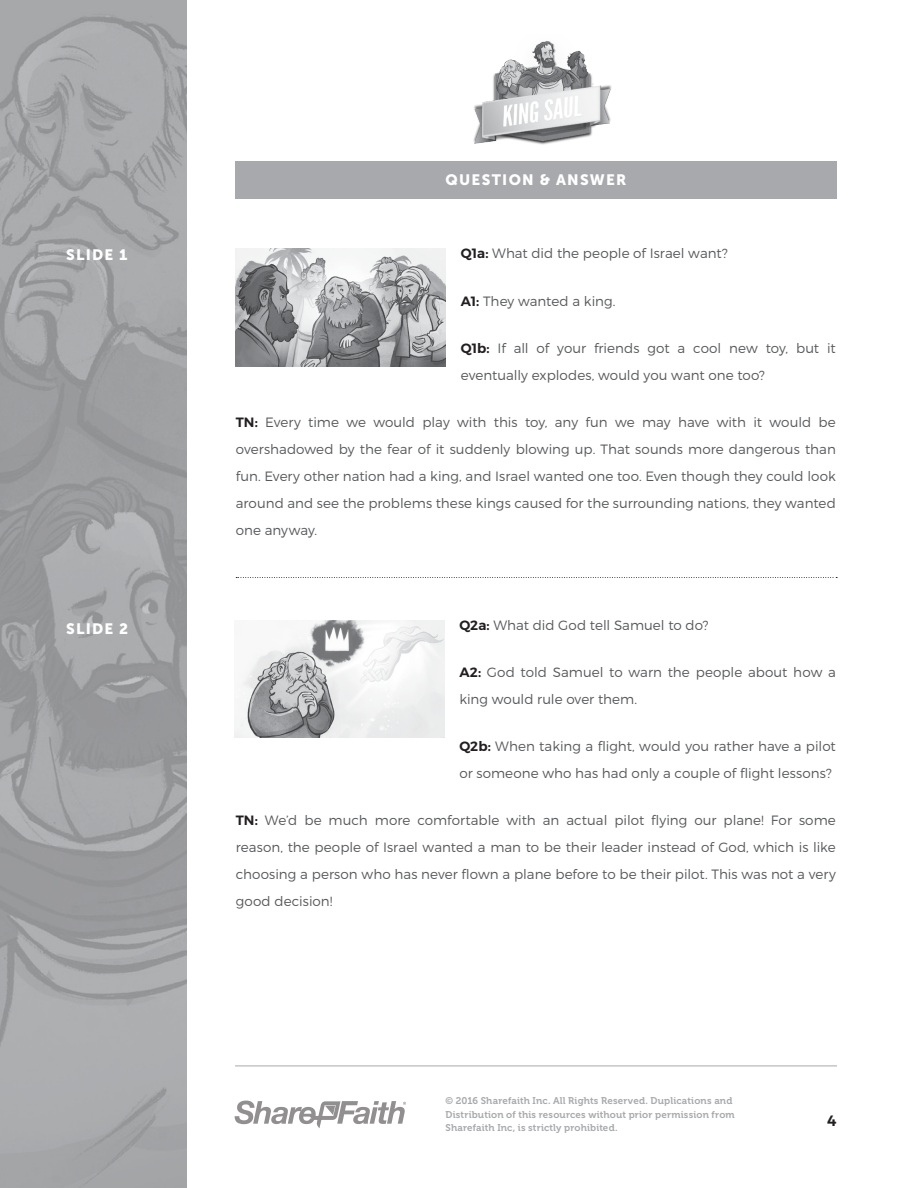
<style>
.page{position:relative;width:918px;height:1188px;background:#fff}
.page>*{position:absolute;margin:0;border:0;box-sizing:border-box;transform-origin:0 0}
.Heading{font:15px "Museo Sans 900";letter-spacing:.085em;color:#fff}
.t1{font:600 15px "Montserrat";color:#231f20}
.Bold-First-Paragraph{font:300 13.5px/27px "Montserrat";color:#58595b}
.t2{font:9.75px/13.5px "Museo 700";letter-spacing:.015em;color:#a7a9ac}
.s1{font-weight:600;color:#231f20}
</style>
<div class="page">
<img style="left:0;top:0;width:187px;height:1188px">
<hr style="left:235px;top:1066px;width:602px;height:1px;background:#a7a9ac">
<svg style="left:235px;top:1101px;width:171px;height:27px"></svg>
<img style="left:473px;top:41px;width:139px;height:104px">
<svg style="left:236px;top:577px;width:601px;height:1px"></svg>
<div style="left:236px;top:161px;width:600px;height:37px;background:#a7a9ac"></div>
<img style="left:235px;top:249px;width:210px;height:117px">
<img style="left:234px;top:621px;width:210px;height:117px">
<p class="Heading" style="left:66px;top:246px;width:63px">SLIDE 1</p>
<p class="Heading" style="left:66px;top:620px;width:64px">SLIDE 2</p>
<p class="Heading" style="left:445px;top:171px;width:182px">QUESTION &amp; ANSWER</p>
<p class="Bold-First-Paragraph" style="left:461px;top:240px;width:269px"><span class="s1">Q1a:</span> What did the people of Israel want?</p>
<p class="Bold-First-Paragraph" style="left:461px;top:287px;width:156px"><span class="s1">A1:</span> They wanted a king.</p>
<p class="Bold-First-Paragraph" style="left:461px;top:334px;width:376px"><span class="s1">Q1b:</span> If all of your friends got a cool new toy, but it eventually explodes, would you want one too?</p>
<p class="Bold-First-Paragraph" style="left:236px;top:409px;width:602px;text-align:justify"><span class="s1">TN:</span> Every time we would play with this toy, any fun we may have with it would be overshadowed by the fear of it suddenly blowing up. That sounds more dangerous than fun. Every other nation had a king, and Israel wanted one too. Even though they could look around and see the problems these kings caused for the surrounding nations, they wanted one anyway.</p>
<p class="Bold-First-Paragraph" style="left:459px;top:611px;width:251px"><span class="s1">Q2a:</span> What did God tell Samuel to do?</p>
<p class="Bold-First-Paragraph" style="left:459px;top:658px;width:378px"><span class="s1">A2:</span> God told Samuel to warn the people about how a king would rule over them.</p>
<p class="Bold-First-Paragraph" style="left:459px;top:733px;width:378px"><span class="s1">Q2b:</span> When taking a flight, would you rather have a pilot or someone who has had only a couple of flight lessons?</p>
<p class="Bold-First-Paragraph" style="left:236px;top:807px;width:602px;text-align:justify"><span class="s1">TN:</span> We’d be much more comfortable with an actual pilot flying our plane! For some reason, the people of Israel wanted a man to be their leader instead of God, which is like choosing a person who has never flown a plane before to be their pilot. This was not a very good decision!</p>
<p class="t2" style="left:446px;top:1094px;width:291px">© 2016 Sharefaith Inc. All Rights Reserved. Duplications and<br>Distribution of this resources without prior permission from<br>Sharefaith Inc, is strictly prohibited.</p>
<p class="t1" style="left:827px;top:1112px;width:11px">4</p>
</div>
